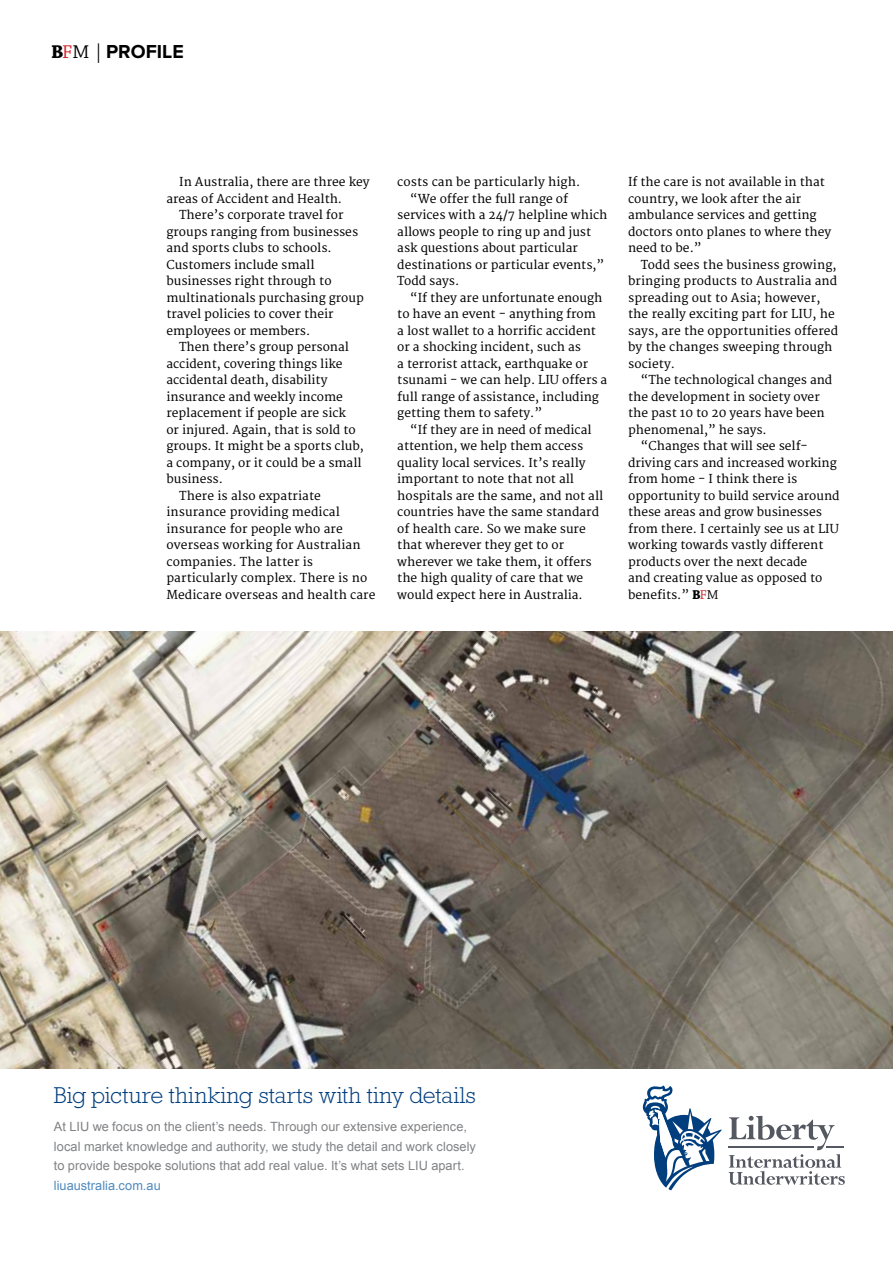
<style>
.page{position:relative;width:893px;height:1263px;background:#fff}
.page>*{position:absolute;margin:0;border:0;box-sizing:border-box;transform-origin:0 0}
.t1{font:300 23.25px "Rockwell";letter-spacing:.01em;color:#003e7e}
.t2{font:700 19.5px "Proxima Nova";color:#000}
.t3{font:12.75px/19.5px "Arial";letter-spacing:.005em;color:#808285}
.t4{font:12.75px "Arial";letter-spacing:.005em;color:#4f8abe}
.t5{font:12px/16.5px "Merriweather";color:#000}
.s1{font-family:"Chaparral Pro"}
.s2{font-family:"Chaparral Pro";font-weight:400;color:#d2232a}
.s3{font-family:"Chaparral Pro";font-weight:400}
.s4{font-family:"Chaparral Pro";font-weight:700;font-size:13.5px}
.s5{font-family:"Chaparral Pro";font-size:13.5px;color:#d2232a}
.s6{font-family:"Chaparral Pro";font-size:13.5px}
</style>
<div class="page">
<img style="left:0;top:632px;width:893px;height:436px">
<svg style="left:643px;top:1085px;width:79px;height:105px"></svg>
<svg style="left:728px;top:1116px;width:117px;height:69px"></svg>
<h2 class="t2" style="left:51px;top:41px;width:134px"><span class="s1">B</span><span class="s2">F</span><span class="s3">M |</span>PROFILE</h2>
<p class="t5" style="left:179px;top:174px;width:192px">In Australia, there are three key</p>
<p class="t5" style="left:166px;top:190px;width:177px">areas of Accident and Health.</p>
<p class="t5" style="left:179px;top:207px;width:166px">There’s corporate travel for</p>
<p class="t5" style="left:166px;top:223px;width:193px">groups ranging from businesses</p>
<p class="t5" style="left:166px;top:240px;width:167px">and sports clubs to schools.</p>
<p class="t5" style="left:166px;top:256px;width:150px">Customers include small</p>
<p class="t5" style="left:166px;top:273px;width:167px">businesses right through to</p>
<p class="t5" style="left:166px;top:289px;width:199px">multinationals purchasing group</p>
<p class="t5" style="left:166px;top:306px;width:169px">travel policies to cover their</p>
<p class="t5" style="left:166px;top:322px;width:145px">employees or members.</p>
<p class="t5" style="left:179px;top:339px;width:171px">Then there’s group personal</p>
<p class="t5" style="left:166px;top:355px;width:178px">accident, covering things like</p>
<p class="t5" style="left:166px;top:372px;width:162px">accidental death, disability</p>
<p class="t5" style="left:166px;top:388px;width:178px">insurance and weekly income</p>
<p class="t5" style="left:166px;top:405px;width:181px">replacement if people are sick</p>
<p class="t5" style="left:166px;top:421px;width:191px">or injured. Again, that is sold to</p>
<p class="t5" style="left:166px;top:438px;width:199px">groups. It might be a sports club,</p>
<p class="t5" style="left:166px;top:454px;width:197px">a company, or it could be a small</p>
<p class="t5" style="left:166px;top:471px;width:58px">business.</p>
<p class="t5" style="left:179px;top:487px;width:143px">There is also expatriate</p>
<p class="t5" style="left:166px;top:504px;width:175px">insurance providing medical</p>
<p class="t5" style="left:166px;top:520px;width:178px">insurance for people who are</p>
<p class="t5" style="left:166px;top:537px;width:196px">overseas working for Australian</p>
<p class="t5" style="left:166px;top:553px;width:148px">companies. The latter is</p>
<p class="t5" style="left:166px;top:570px;width:202px">particularly complex. There is no</p>
<p class="t5" style="left:166px;top:586px;width:211px">Medicare overseas and health care</p>
<p class="t5" style="left:397px;top:174px;width:184px">costs can be particularly high.</p>
<p class="t5" style="left:410px;top:190px;width:159px">“We offer the full range of</p>
<p class="t5" style="left:397px;top:207px;width:212px">services with a 24/7 helpline which</p>
<p class="t5" style="left:397px;top:223px;width:195px">allows people to ring up and just</p>
<p class="t5" style="left:397px;top:240px;width:182px">ask questions about particular</p>
<p class="t5" style="left:397px;top:256px;width:208px">destinations or particular events,”</p>
<p class="t5" style="left:397px;top:273px;width:63px">Todd says.</p>
<p class="t5" style="left:410px;top:289px;width:194px">“If they are unfortunate enough</p>
<p class="t5" style="left:397px;top:306px;width:200px">to have an event - anything from</p>
<p class="t5" style="left:397px;top:322px;width:200px">a lost wallet to a horrific accident</p>
<p class="t5" style="left:397px;top:339px;width:185px">or a shocking incident, such as</p>
<p class="t5" style="left:397px;top:355px;width:192px">a terrorist attack, earthquake or</p>
<p class="t5" style="left:397px;top:372px;width:212px">tsunami - we can help. LIU offers a</p>
<p class="t5" style="left:397px;top:388px;width:203px">full range of assistance, including</p>
<p class="t5" style="left:397px;top:405px;width:146px">getting them to safety.”</p>
<p class="t5" style="left:410px;top:421px;width:183px">“If they are in need of medical</p>
<p class="t5" style="left:397px;top:438px;width:187px">attention, we help them access</p>
<p class="t5" style="left:397px;top:454px;width:190px">quality local services. It’s really</p>
<p class="t5" style="left:397px;top:471px;width:178px">important to note that not all</p>
<p class="t5" style="left:397px;top:487px;width:207px">hospitals are the same, and not all</p>
<p class="t5" style="left:397px;top:504px;width:203px">countries have the same standard</p>
<p class="t5" style="left:397px;top:520px;width:190px">of health care. So we make sure</p>
<p class="t5" style="left:397px;top:537px;width:168px">that wherever they get to or</p>
<p class="t5" style="left:397px;top:553px;width:196px">wherever we take them, it offers</p>
<p class="t5" style="left:397px;top:570px;width:188px">the high quality of care that we</p>
<p class="t5" style="left:397px;top:586px;width:187px">would expect here in Australia.</p>
<p class="t5" style="left:628px;top:174px;width:205px">If the care is not available in that country, we look after the air ambulance services and getting doctors onto planes to where they need to be.”</p>
<p class="t5" style="left:628px;top:256px;width:212px;text-indent:13px">Todd sees the business growing, bringing products to Australia and spreading out to Asia; however, the really exciting part for LIU, he says, are the opportunities offered by the changes sweeping through society.</p>
<p class="t5" style="left:641px;top:372px;width:193px">“The technological changes and</p>
<p class="t5" style="left:628px;top:388px;width:193px">the development in society over</p>
<p class="t5" style="left:628px;top:405px;width:198px">the past 10 to 20 years have been</p>
<p class="t5" style="left:628px;top:421px;width:140px">phenomenal,” he says.</p>
<p class="t5" style="left:641px;top:438px;width:168px">“Changes that will see self-</p>
<p class="t5" style="left:628px;top:454px;width:210px">driving cars and increased working</p>
<p class="t5" style="left:628px;top:471px;width:171px">from home - I think there is</p>
<p class="t5" style="left:628px;top:487px;width:213px">opportunity to build service around</p>
<p class="t5" style="left:628px;top:504px;width:195px">these areas and grow businesses</p>
<p class="t5" style="left:628px;top:520px;width:212px">from there. I certainly see us at LIU</p>
<p class="t5" style="left:628px;top:537px;width:197px">working towards vastly different</p>
<p class="t5" style="left:628px;top:553px;width:181px">products over the next decade</p>
<p class="t5" style="left:628px;top:570px;width:196px">and creating value as opposed to</p>
<p class="t5" style="left:628px;top:586px;width:92px">benefits.” <span class="s4">B</span><span class="s5">F</span><span class="s6">M</span></p>
<h1 class="t1" style="left:54px;top:1082px;width:424px">Big picture thinking starts with tiny details</h1>
<p class="t3" style="left:54px;top:1117px;width:424px">At LIU we focus on the client’s needs. Through our extensive experience, local market knowledge and authority, we study the detail and work closely to provide bespoke solutions that add real value. It’s what sets LIU apart.</p>
<p class="t4" style="left:54px;top:1177px;width:108px">liuaustralia.com.au</p>
</div>
